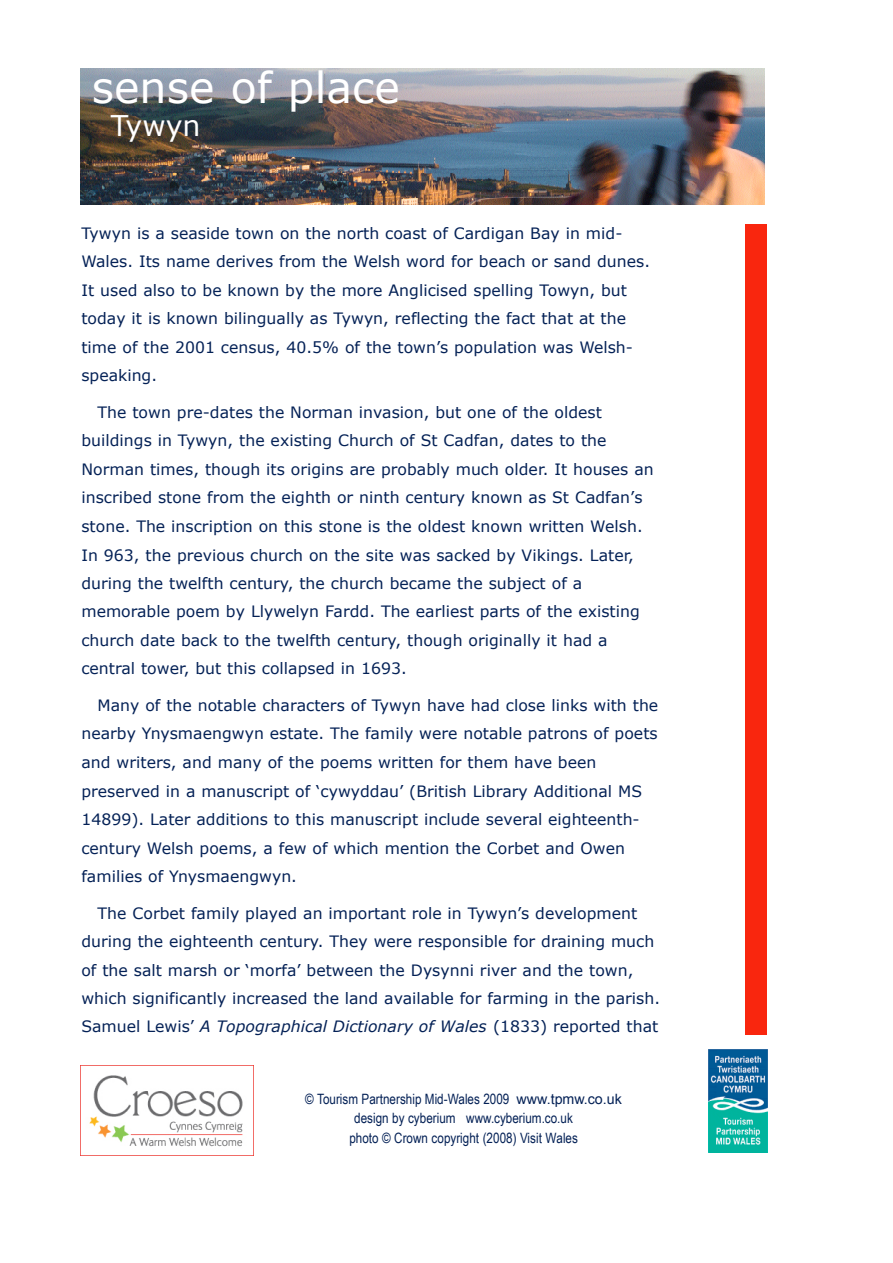
<style>
.page{position:relative;width:893px;height:1263px;background:#fff}
.page>*{position:absolute;margin:0;border:0;box-sizing:border-box;transform-origin:0 0}
.t1{font:42.75px "Verdana";color:#fff}
.t2{font:28.5px "Verdana";color:#fff}
.t3{font:15.6px/28.5px "Verdana";color:#042156}
.t4{font:14.25px/19.5px "Arial Narrow";color:#042156;text-align:center}
.s1{font-style:italic}
.s2{font-family:"Arial"}
</style>
<div class="page">
<img style="left:708px;top:1050px;width:59px;height:102px">
<div style="left:745px;top:224px;width:21px;height:811px;background:#f9260e"></div>
<img style="left:80px;top:68px;width:684px;height:136px">
<img style="left:80px;top:1066px;width:163px;height:89px">
<h1 class="t1" style="left:92px;top:60px;width:310px">sense of place</h1>
<h2 class="t2" style="left:111px;top:107px;width:91px">Tywyn</h2>
<p class="t3" style="left:81px;top:218px;width:570px">Tywyn is a seaside town on the north coast of Cardigan Bay in mid-Wales. Its name derives from the Welsh word for beach or sand dunes.<br>It used also to be known by the more Anglicised spelling Towyn, but today it is known bilingually as Tywyn, reflecting the fact that at the time of the 2001 census, 40.5% of the town’s population was Welsh&shy;speaking.</p>
<p class="t3" style="left:81px;top:397px;width:573px;text-indent:16px">The town pre-dates the Norman invasion, but one of the oldest buildings in Tywyn, the existing Church of St Cadfan, dates to the Norman times, though its origins are probably much older. It houses an inscribed stone from the eighth or ninth century known as St Cadfan’s stone. The inscription on this stone is the oldest known written Welsh.<br>In 963, the previous church on the site was sacked by Vikings. Later, during the twelfth century, the church became the subject of a memorable poem by Llywelyn Fardd. The earliest parts of the existing church date back to the twelfth century, though originally it had a central tower, but this collapsed in 1693.</p>
<p class="t3" style="left:81px;top:691px;width:578px;text-indent:16px">Many of the notable characters of Tywyn have had close links with the nearby Ynysmaengwyn estate. The family were notable patrons of poets and writers, and many of the poems written for them have been preserved in a manuscript of ‘cywyddau’ (British Library Additional MS 14899). Later additions to this manuscript include several eighteenth&shy;century Welsh poems, a few of which mention the Corbet and Owen families of Ynysmaengwyn.</p>
<p class="t3" style="left:81px;top:898px;width:580px;text-indent:16px">The Corbet family played an important role in Tywyn’s development during the eighteenth century. They were responsible for draining much of the salt marsh or ‘morfa’ between the Dysynni river and the town, which significantly increased the land available for farming in the parish.<br>Samuel Lewis’ <span class="s1">A Topographical Dictionary of Wales</span> (1833) reported that</p>
<p class="t4" style="left:305px;top:1089px;width:318px">© Tourism Partnership Mid-Wales 2009 <span class="s2">www.tpmw.co.uk </span>design by cyberium www.cyberium.co.uk<br>photo © Crown copyright (2008) Visit Wales</p>
</div>
